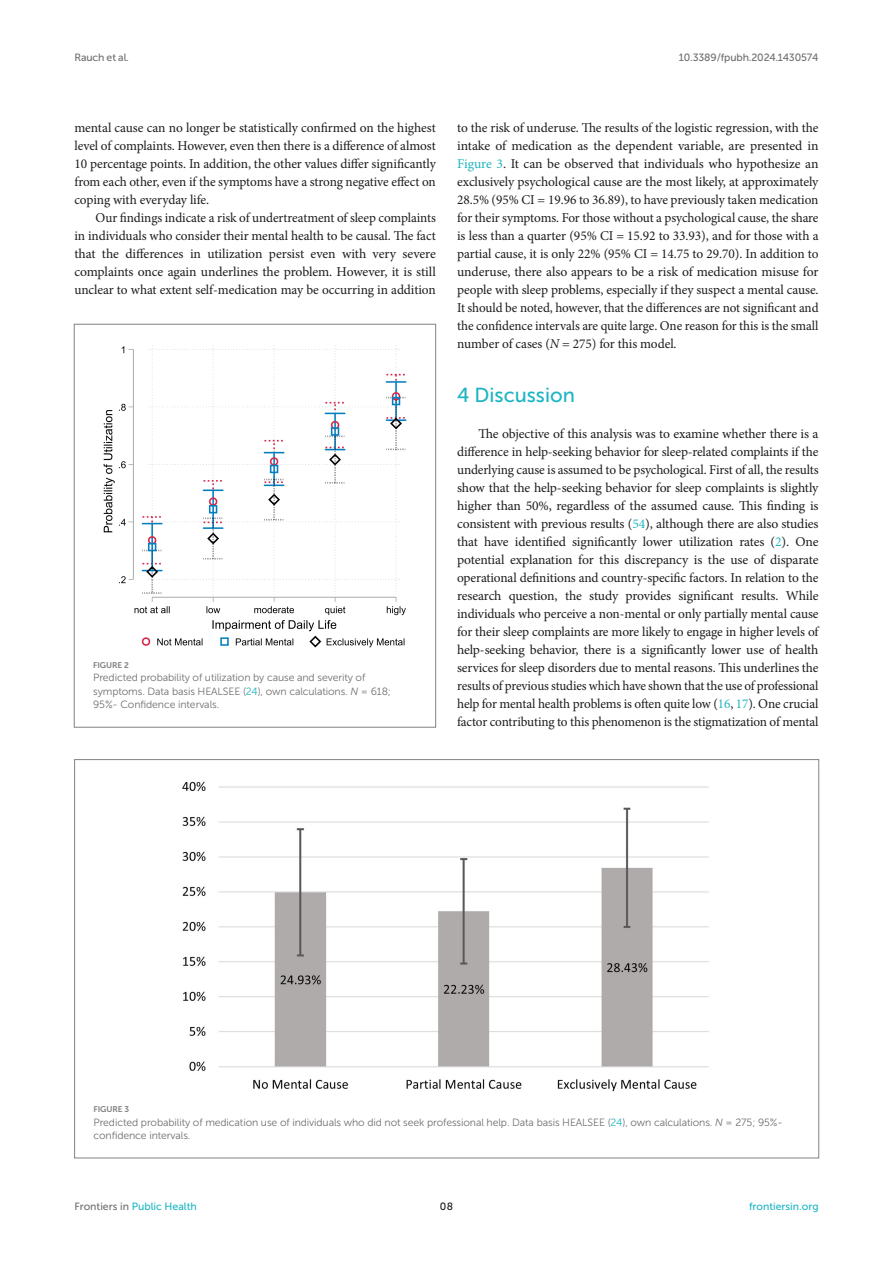
<style>
.page{position:relative;width:893px;height:1263px;background:#fff}
.page>*{position:absolute;margin:0;border:0;box-sizing:border-box;transform-origin:0 0}
.HEAD_1{font:20.25px "Museo Sans 500";color:#1db5c3}
.TEXT{font:13.5px/18px "Minion Pro";letter-spacing:-.01em;color:#1b1c1b;text-align:justify}
.FIG_LEG{font:10.5px/13.5px "Museo Sans 300";letter-spacing:-.01em;color:#706f70}
.t1{font:10.5px "Museo Sans 500";color:#1db5c3}
.t2{font:10.5px "Museo Sans 500";letter-spacing:-.015em;color:#706f70}
.t3{font:10.5px "Museo Sans 500";color:#1b1c1b}
.FIG_HD{font:8.25px "Museo Sans 700";letter-spacing:-.01em;color:#7e7f7f}
.s1{color:#1db5c3}
.s2{font-style:italic}
.s3{color:#706f70}
</style>
<div class="page">
<img style="left:182px;top:781px;width:527px;height:311px">
<img style="left:103px;top:345px;width:304px;height:303px">
<div style="left:74px;top:324px;width:362px;height:403px;border:1px solid #808285"></div>
<p class="t2" style="left:74px;top:51px;width:56px">Rauch et al.</p>
<p class="t2" style="left:679px;top:51px;width:141px">10.3389/fpubh.2024.1430574</p>
<p class="TEXT" style="left:74px;top:119px;width:363px">mental cause can no longer be statistically confirmed on the highest level of complaints. However, even then there is a difference of almost 10 percentage points. In addition, the other values differ significantly from each other, even if the symptoms have a strong negative effect on coping with everyday life.</p>
<p class="TEXT" style="left:74px;top:209px;width:363px;text-indent:21px">Our findings indicate a risk of undertreatment of sleep complaints in individuals who consider their mental health to be causal. The fact that the differences in utilization persist even with very severe complaints once again underlines the problem. However, it is still unclear to what extent self-medication may be occurring in addition</p>
<p class="FIG_HD" style="left:93px;top:660px;width:37px">FIGURE 2</p>
<p class="FIG_LEG" style="left:93px;top:671px;width:299px">Predicted probability of utilization by cause and severity of symptoms. Data basis HEALSEE (<span class="s1">24</span>), own calculations. <span class="s2">N</span> = 618;<br>95%- Confidence intervals.</p>
<p class="TEXT" style="left:457px;top:119px;width:363px">to the risk of underuse. The results of the logistic regression, with the intake of medication as the dependent variable, are presented in <span class="s1">Figure 3</span>. It can be observed that individuals who hypothesize an exclusively psychological cause are the most likely, at approximately 28.5% (95% CI = 19.96 to 36.89), to have previously taken medication for their symptoms. For those without a psychological cause, the share is less than a quarter (95% CI = 15.92 to 33.93), and for those with a partial cause, it is only 22% (95% CI = 14.75 to 29.70). In addition to underuse, there also appears to be a risk of medication misuse for people with sleep problems, especially if they suspect a mental cause.<br>It should be noted, however, that the differences are not significant and the confidence intervals are quite large. One reason for this is the small number of cases (<span class="s2">N</span> = 275) for this model.</p>
<p class="HEAD_1" style="left:457px;top:384px;width:119px">4 Discussion</p>
<p class="TEXT" style="left:457px;top:425px;width:363px;text-indent:21px">The objective of this analysis was to examine whether there is a difference in help-seeking behavior for sleep-related complaints if the underlying cause is assumed to be psychological. First of all, the results show that the help-seeking behavior for sleep complaints is slightly higher than 50%, regardless of the assumed cause. This finding is consistent with previous results (<span class="s1">54</span>), although there are also studies that have identified significantly lower utilization rates (<span class="s1">2</span>). One potential explanation for this discrepancy is the use of disparate operational definitions and country-specific factors. In relation to the research question, the study provides significant results. While individuals who perceive a non-mental or only partially mental cause for their sleep complaints are more likely to engage in higher levels of help-seeking behavior, there is a significantly lower use of health services for sleep disorders due to mental reasons. This underlines the results of previous studies which have shown that the use of professional help for mental health problems is often quite low (<span class="s1">16</span>, <span class="s1">17</span>). One crucial factor contributing to this phenomenon is the stigmatization of mental</p>
<p class="FIG_HD" style="left:94px;top:1104px;width:37px">FIGURE 3</p>
<p class="FIG_LEG" style="left:94px;top:1115px;width:691px">Predicted probability of medication use of individuals who did not seek professional help. Data basis HEALSEE (<span class="s1">24</span>), own calculations. <span class="s2">N</span> = 275; 95%- confidence intervals.</p>
<p class="t1" style="left:74px;top:1200px;width:124px"><span class="s3">Frontiers in</span> Public Health</p>
<p class="t3" style="left:440px;top:1200px;width:15px">08</p>
<p class="t1" style="left:749px;top:1200px;width:71px">frontiersin.org</p>
</div>
